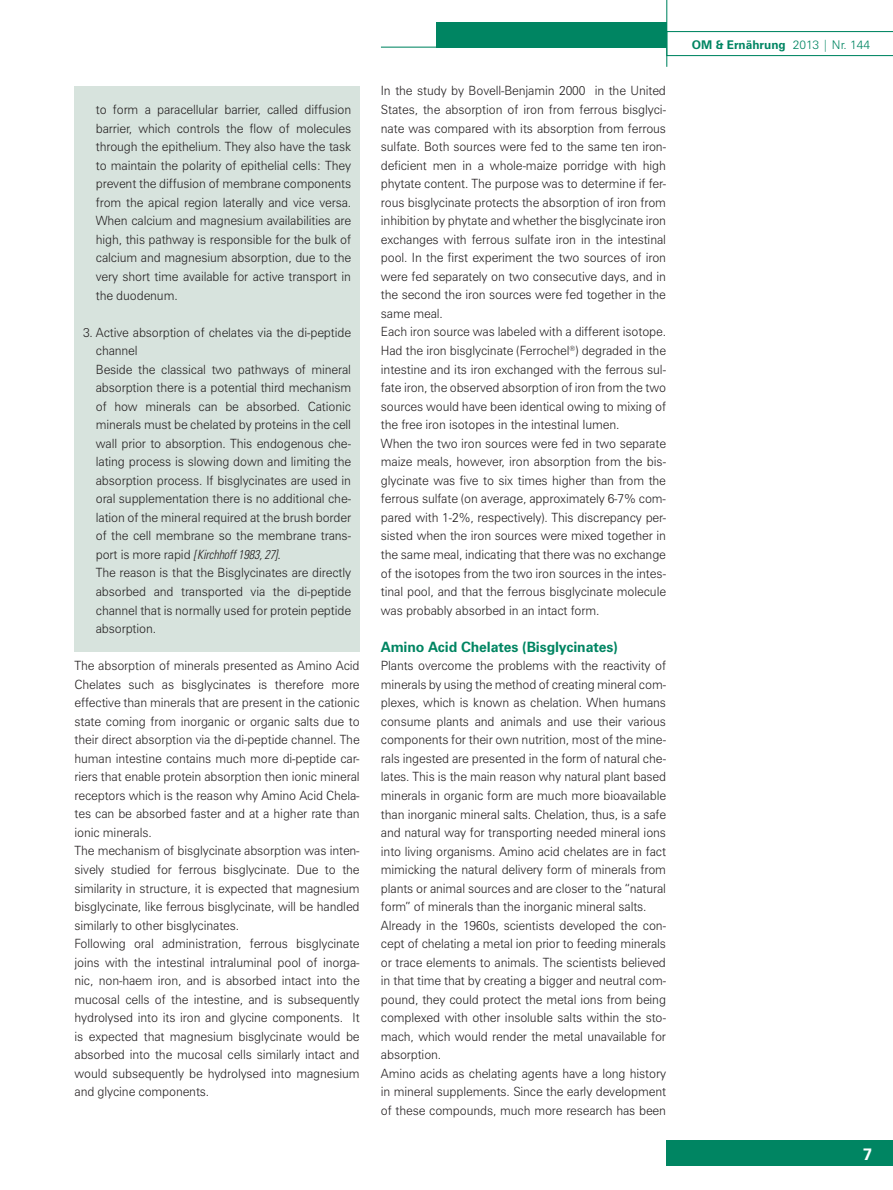
<style>
.page{position:relative;width:893px;height:1190px;background:#fff}
.page>*{position:absolute;margin:0;border:0;box-sizing:border-box;transform-origin:0 0}
.t1{font:700 16.5px "Zurich BT";color:#fff}
.t2{font:700 14.25px "Zurich BT";letter-spacing:-.01em;color:#008562}
.t3{font:300 12.75px/18.6px "Zurich BT";letter-spacing:-.01em;color:#231f20;scale:.95 1}
.t4{font:italic 300 condensed 12.75px "Univers";letter-spacing:-.01em;color:#231f20;scale:.95 1}
.t5{font:700 12px "Zurich BT";color:#008562}
.s1{font-family:"Zurich BT";font-style:normal;font-stretch:normal}
.s2{font-family:"Zurich BT"}
.s3{font-weight:300}
</style>
<div class="page">
<svg style="left:667px;top:31px;width:225px;height:25px"></svg>
<div style="left:436px;top:22px;width:230px;height:26px;background:#008562"></div>
<hr style="left:666px;top:0;width:1px;height:67px;background:#008562">
<hr style="left:381px;top:47px;width:57px;height:1px;background:#008562">
<div style="left:666px;top:1140px;width:226px;height:26px;background:#008562"></div>
<div style="left:74px;top:86px;width:285px;height:566px;background:#d7e3dd"></div>
<p class="t3" style="left:96px;top:102px;width:270px;text-align:justify">to form a paracellular barrier, called diffusion barrier, which controls the flow of molecules through the epithelium. They also have the task to maintain the polarity of epithelial cells: They prevent the diffusion of membrane components from the apical region laterally and vice versa.<br>When calcium and magnesium availabilities are high, this pathway is responsible for the bulk of calcium and magnesium absorption, due to the very short time available for active transport in the duodenum.</p>
<p class="t3" style="left:96px;top:324px;width:270px;text-indent:-13px">3. Active absorption of chelates via the di-peptide channel<br>Beside the classical two pathways of mineral absorption there is a potential third mechanism of how minerals can be absorbed. Cationic minerals must be chelated by proteins in the cell wall prior to absorption. This endogenous che&shy;lating process is slowing down and limiting the absorption process. If bisglycinates are used in oral supplementation there is no additional che&shy;lation of the mineral required at the brush border of the cell membrane so the membrane trans-</p>
<p class="t4" style="left:96px;top:550px;width:196px"><span class="s1">port is more rapid</span> <span class="s2">[</span>Kirchhoff 1983, 27]<span class="s1">.</span></p>
<p class="t3" style="left:96px;top:565px;width:270px;text-align:justify">The reason is that the Bisglycinates are directly absorbed and transported via the di-peptide channel that is normally used for protein peptide absorption.</p>
<p class="t3" style="left:74px;top:658px;width:301px">The absorption of minerals presented as Amino Acid Chelates such as bisglycinates is therefore more effective than minerals that are present in the cationic state coming from inorganic or organic salts due to their direct absorption via the di-peptide channel. The human intestine contains much more di-peptide car&shy;riers that enable protein absorption then ionic mineral receptors which is the reason why Amino Acid Chela&shy;tes can be absorbed faster and at a higher rate than ionic minerals.<br>The mechanism of bisglycinate absorption was inten&shy;sively studied for ferrous bisglycinate. Due to the similarity in structure, it is expected that magnesium bisglycinate, like ferrous bisglycinate, will be handled similarly to other bisglycinates.<br>Following oral administration, ferrous bisglycinate joins with the intestinal intraluminal pool of inorga&shy;nic, non-haem iron, and is absorbed intact into the mucosal cells of the intestine, and is subsequently hydrolysed into its iron and glycine components. It is expected that magnesium bisglycinate would be absorbed into the mucosal cells similarly intact and would subsequently be hydrolysed into magnesium and glycine components.</p>
<p class="t3" style="left:381px;top:83px;width:301px">In the study by Bovell-Benjamin 2000 in the United States, the absorption of iron from ferrous bisglyci&shy;nate was compared with its absorption from ferrous sulfate. Both sources were fed to the same ten iron&shy;deficient men in a whole-maize porridge with high phytate content. The purpose was to determine if fer&shy;rous bisglycinate protects the absorption of iron from inhibition by phytate and whether the bisglycinate iron exchanges with ferrous sulfate iron in the intestinal pool. In the first experiment the two sources of iron were fed separately on two consecutive days, and in the second the iron sources were fed together in the same meal.<br>Each iron source was labeled with a different isotope.<br>Had the iron bisglycinate (Ferrochel<sup>®</sup>) degraded in the intestine and its iron exchanged with the ferrous sul&shy;fate iron, the observed absorption of iron from the two sources would have been identical owing to mixing of the free iron isotopes in the intestinal Iumen.<br>When the two iron sources were fed in two separate maize meals, however, iron absorption from the bis&shy;glycinate was five to six times higher than from the ferrous sulfate (on average, approximately 6-7% com&shy;pared with 1-2%, respectively). This discrepancy per&shy;sisted when the iron sources were mixed together in the same meal, indicating that there was no exchange of the isotopes from the two iron sources in the intes&shy;tinal pool, and that the ferrous bisglycinate molecule was probably absorbed in an intact form.</p>
<p class="t2" style="left:381px;top:641px;width:238px">Amino Acid Chelates (Bisglycinates)</p>
<p class="t3" style="left:381px;top:658px;width:301px">Plants overcome the problems with the reactivity of minerals by using the method of creating mineral com&shy;plexes, which is known as chelation. When humans consume plants and animals and use their various components for their own nutrition, most of the mine&shy;rals ingested are presented in the form of natural che&shy;lates. This is the main reason why natural plant based minerals in organic form are much more bioavailable than inorganic mineral salts. Chelation, thus, is a safe and natural way for transporting needed mineral ions into living organisms. Amino acid chelates are in fact mimicking the natural delivery form of minerals from plants or animal sources and are closer to the “natural form” of minerals than the inorganic mineral salts.<br>Already in the 1960s, scientists developed the con&shy;cept of chelating a metal ion prior to feeding minerals or trace elements to animals. The scientists believed in that time that by creating a bigger and neutral com&shy;pound, they could protect the metal ions from being complexed with other insoluble salts within the sto&shy;mach, which would render the metal unavailable for absorption.<br>Amino acids as chelating agents have a long history in mineral supplements. Since the early development of these compounds, much more research has been</p>
<p class="t5" style="left:691px;top:40px;width:180px">OM &amp; Ernährung <span class="s3">2013 | Nr. 144</span></p>
<p class="t1" style="left:863px;top:1148px;width:11px">7</p>
</div>
